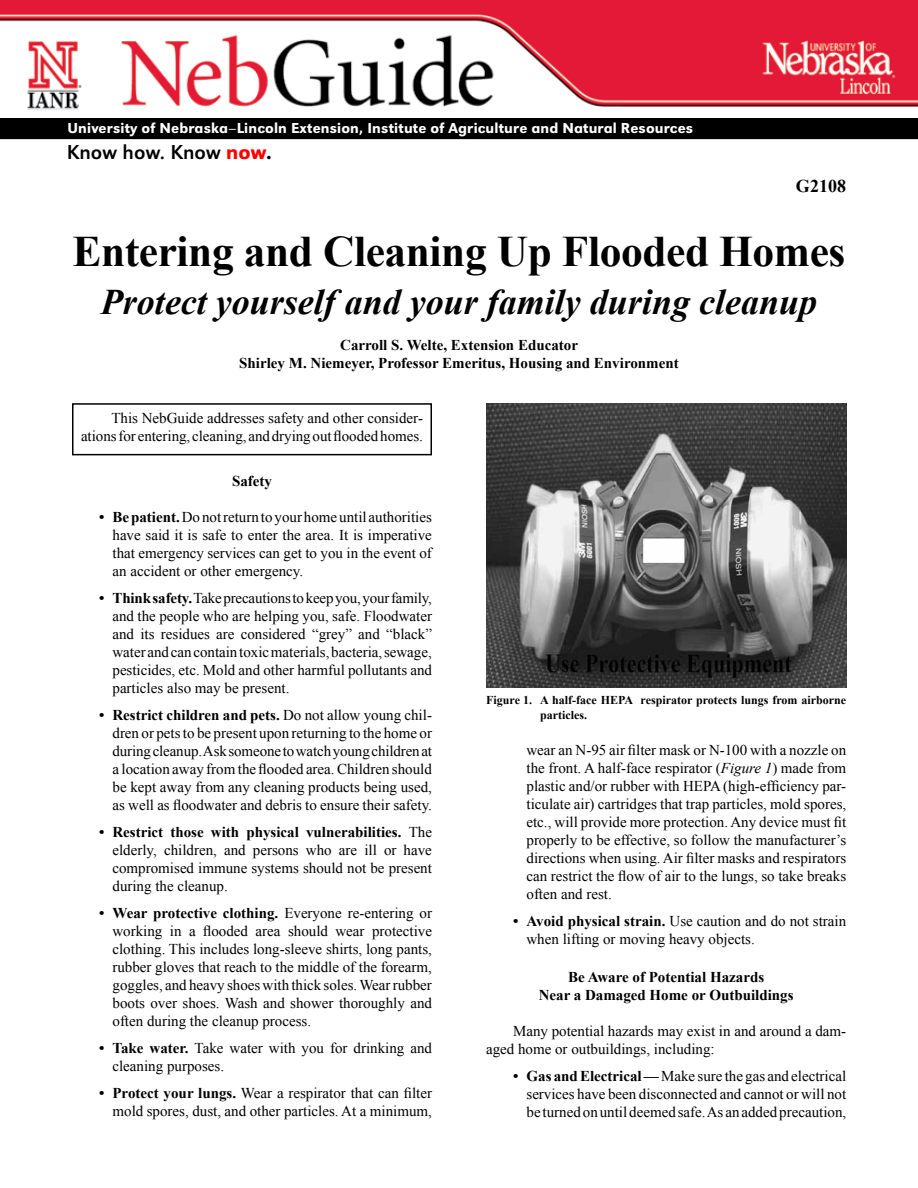
<style>
.page{position:relative;width:918px;height:1188px;background:#fff}
.page>*{position:absolute;margin:0;border:0;box-sizing:border-box;transform-origin:0 0}
.t1{font:700 43.5px "Times New Roman";letter-spacing:-.01em;color:#000}
.t2{font:italic 700 36px "Times New Roman";color:#000}
.t3{font:21px "URW Grotesk T";color:#000}
.t4{font:700 18px "Times New Roman";color:#000}
.t5{font:15px/18px "Times New Roman";color:#000;text-align:justify}
.t6{font:700 15px/18px "Times New Roman";color:#000;text-align:center}
.t7{font:500 15px "URW Grotesk T";letter-spacing:.01em;color:#fff}
.t8{font:700 12px/14.4px "Times New Roman";color:#000}
.t9{font:6px "Minion";color:#000}
.t10{font:6px "Minion";color:#fff}
.s1{font-weight:500;color:#f00}
.s2{font-weight:500}
.s3{font-weight:700}
.s4{font-style:italic}
</style>
<div class="page">
<img style="left:0;top:0;width:918px;height:688px">
<div style="left:0;top:118px;width:918px;height:21px;background:#000"></div>
<img style="left:486px;top:403px;width:360px;height:285px">
<div style="left:72px;top:403px;width:360px;height:52px;border:2px solid #000"></div>
<p class="t9" style="left:79px;top:84px;width:5px">®</p>
<p class="t7" style="left:68px;top:120px;width:627px">University of Nebraska–Lincoln Extension, Institute of Agriculture and Natural Resources</p>
<h3 class="t3" style="left:67px;top:140px;width:206px">Know how. Know <span class="s1">now</span><span class="s2">.</span></h3>
<p class="t4" style="left:796px;top:174px;width:52px">G2108</p>
<h1 class="t1" style="left:72px;top:222px;width:775px">Entering and Cleaning Up Flooded Homes</h1>
<h2 class="t2" style="left:101px;top:277px;width:718px">Protect yourself and your family during cleanup</h2>
<p class="t6" style="left:239px;top:336px;width:441px">Carroll S. Welte, Extension Educator<br>Shirley M. Niemeyer, Professor Emeritus, Housing and Environment</p>
<p class="t5" style="left:81px;top:408px;width:344px;text-align:right">This NebGuide addresses safety and other consider&shy;ations for entering, cleaning, and drying out flooded homes.</p>
<p class="t6" style="left:232px;top:471px;width:41px">Safety</p>
<p class="t5" style="left:113px;top:507px;width:321px;text-indent:-14px"><span class="s3">• Bepatient.</span> Do not return to your home until authorities have said it is safe to enter the area. It is imperative that emergency services can get to you in the event of an accident or other emergency.</p>
<p class="t5" style="left:113px;top:588px;width:321px;text-indent:-14px"><span class="s3">• Thinksafety.</span> Take precautions to keep you, your family, and the people who are helping you, safe. Floodwater and its residues are considered “grey” and “black” water and can contain toxic materials, bacteria, sewage, pesticides, etc. Mold and other harmful pollutants and particles also may be present.</p>
<p class="t5" style="left:113px;top:705px;width:321px;text-indent:-14px"><span class="s3">• Restrict children and pets.</span> Do not allow young chil&shy;dren or pets to be present upon returning to the home or during cleanup. Ask someone to watch young children at a location away from the flooded area. Children should be kept away from any cleaning products being used, as well as floodwater and debris to ensure their safety.</p>
<p class="t5" style="left:113px;top:822px;width:321px;text-indent:-13px"><span class="s3">• Restrict those with physical vulnerabilities.</span> The elderly, children, and persons who are ill or have compromised immune systems should not be present during the cleanup.</p>
<p class="t5" style="left:113px;top:903px;width:321px;text-indent:-14px"><span class="s3">• Wear protective clothing.</span> Everyone re-entering or working in a flooded area should wear protective clothing. This includes long-sleeve shirts, long pants, rubber gloves that reach to the middle of the forearm, goggles, and heavy shoes with thick soles. Wear rubber boots over shoes. Wash and shower thoroughly and often during the cleanup process.</p>
<p class="t5" style="left:113px;top:1038px;width:321px;text-indent:-14px"><span class="s3">• Take water.</span> Take water with you for drinking and cleaning purposes.</p>
<p class="t5" style="left:99px;top:1083px;width:335px;text-align:right"><span class="s3">• Protect your lungs.</span> Wear a respirator that can filter mold spores, dust, and other particles. At a minimum,</p>
<p class="t8" style="left:540px;top:693px;width:307px;text-indent:-54px">Figure 1. A half-face HEPA respirator protects lungs from airborne particles.</p>
<p class="t5" style="left:527px;top:741px;width:321px">wear an N-95 air filter mask or N-100 with a nozzle on the front. A half-face respirator (<span class="s4">Figure 1</span>) made from plastic and/or rubber with HEPA (high-efficiency par&shy;ticulate air) cartridges that trap particles, mold spores, etc., will provide more protection. Any device must fit properly to be effective, so follow the manufacturer’s directions when using. Air filter masks and respirators can restrict the flow of air to the lungs, so take breaks often and rest.</p>
<p class="t5" style="left:527px;top:912px;width:321px;text-indent:-14px"><span class="s3">• Avoid physical strain.</span> Use caution and do not strain when lifting or moving heavy objects.</p>
<p class="t6" style="left:539px;top:967px;width:256px">Be Aware of Potential Hazards<br>Near a Damaged Home or Outbuildings</p>
<p class="t5" style="left:486px;top:1022px;width:362px;text-indent:27px">Many potential hazards may exist in and around a dam&shy;aged home or outbuildings, including:</p>
<p class="t5" style="left:527px;top:1067px;width:321px;text-indent:-13px"><span class="s3">• Gas andElectrical—</span>Make sure the gas and electrical services have been disconnected and cannot or will not be turned on until deemed safe. As an added precaution,</p>
<p class="t10" style="left:892px;top:74px;width:5px">®</p>
</div>
